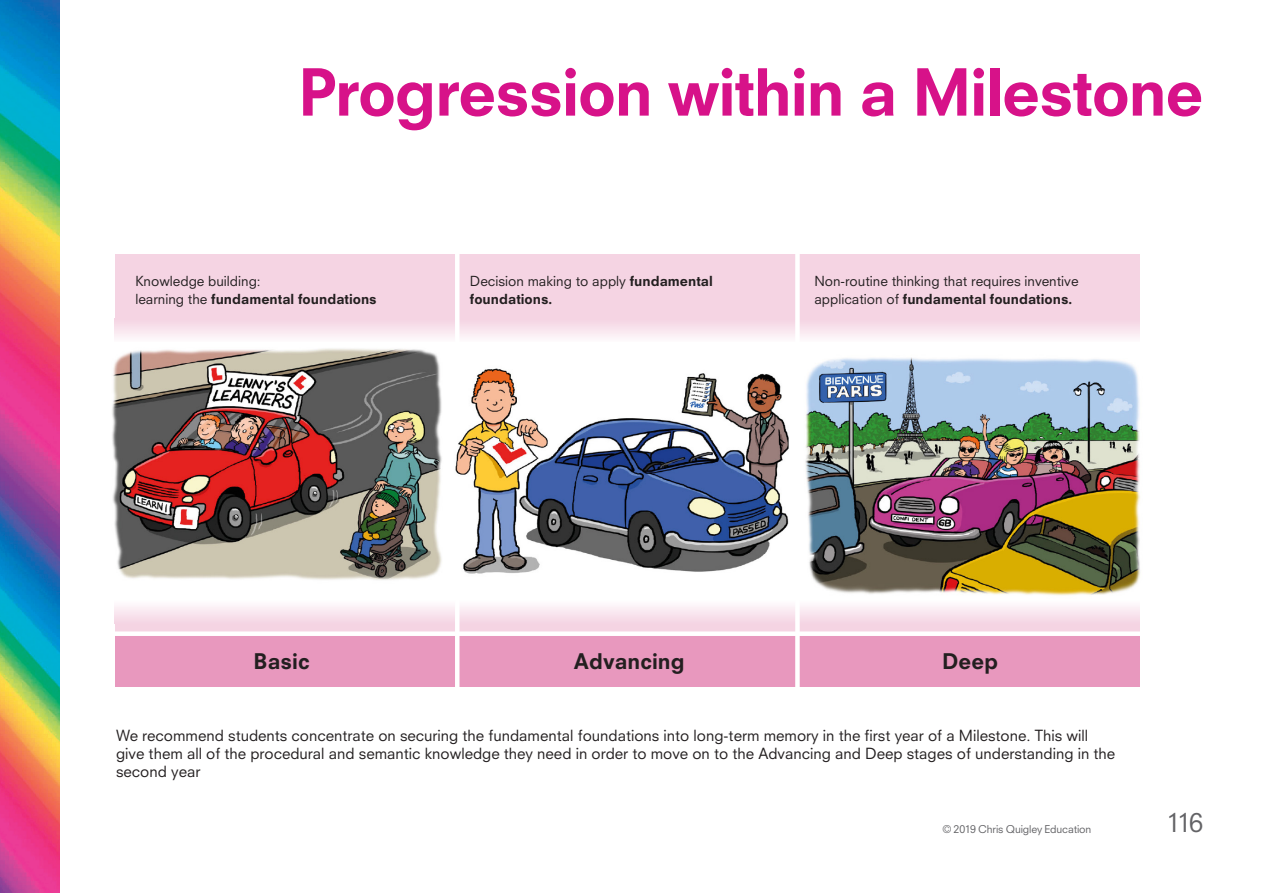
<style>
.page{position:relative;width:1263px;height:893px;background:#fff}
.page>*{position:absolute;margin:0;border:0;box-sizing:border-box;transform-origin:0 0}
.t1{font:800 63px "Neuzeit SLT Std";letter-spacing:-.025em;color:#d71289}
.t2{font:25.5px "Neuzeit SLT Std";color:#636366}
.t3{font:800 21px "Neuzeit SLT Std";color:#231f20}
.t4{font:15px/18px "Neuzeit SLT Std";color:#231f20}
.t5{font:800 13.5px/18px "Neuzeit SLT Std";color:#231f20}
.t6{font:13.5px "Neuzeit SLT Std";color:#231f20}
.t7{font:10.5px "Neuzeit SLT Std";letter-spacing:-.01em;color:#636366}
.s1{font-weight:400}
</style>
<div class="page">
<div style="left:115px;top:254px;width:1024px;height:428px;background:#f5d4e3"></div>
<div style="left:115px;top:634px;width:1024px;height:53px;background:#e898be"></div>
<div style="left:115px;top:319px;width:1024px;height:24px;background:linear-gradient(to bottom,#f4d3e2,#fefbfc)"></div>
<img style="left:112px;top:342px;width:1028px;height:258px">
<svg style="left:115px;top:600px;width:1024px;height:23px"></svg>
<div style="left:100px;top:631px;width:1087px;height:5px;background:#fff"></div>
<hr style="left:455px;top:583px;width:4px;height:110px;background:#fff">
<hr style="left:455px;top:254px;width:4px;height:107px;background:#fff">
<div style="left:795px;top:254px;width:5px;height:439px;background:#fff"></div>
<img style="left:0;top:0;width:60px;height:893px">
<p class="t1" style="left:298px;top:54px;width:907px">Progression within a Milestone</p>
<p class="t6" style="left:135px;top:273px;width:127px">Knowledge building:</p>
<p class="t5" style="left:135px;top:290px;width:243px"><span class="s1">learning the</span> fundamental foundations</p>
<p class="t5" style="left:470px;top:272px;width:244px"><span class="s1">Decision making to apply</span> fundamental foundations.</p>
<p class="t6" style="left:814px;top:273px;width:266px">Non-routine thinking that requires inventive</p>
<p class="t5" style="left:814px;top:290px;width:259px"><span class="s1">application of</span> fundamental foundations.</p>
<p class="t3" style="left:254px;top:648px;width:58px">Basic</p>
<p class="t3" style="left:574px;top:648px;width:112px">Advancing</p>
<p class="t3" style="left:942px;top:648px;width:57px">Deep</p>
<p class="t4" style="left:116px;top:726px;width:1001px">We recommend students concentrate on securing the fundamental foundations into long-term memory in the first year of a Milestone. This will give them all of the procedural and semantic knowledge they need in order to move on to the Advancing and Deep stages of understanding in the second year</p>
<p class="t7" style="left:943px;top:823px;width:150px">© 2019 Chris Quigley Education</p>
<h2 class="t2" style="left:1166px;top:807px;width:39px">116</h2>
</div>
